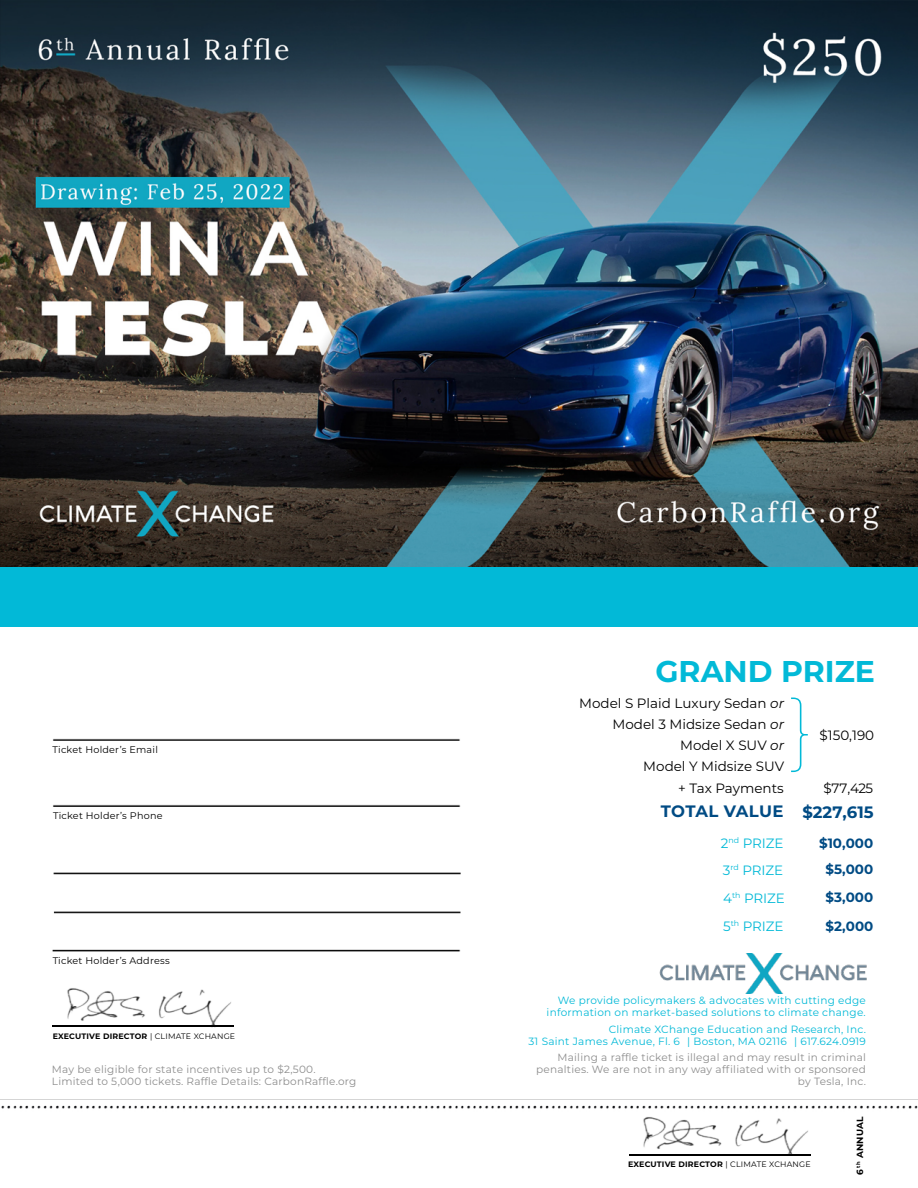
<style>
.page{position:relative;width:918px;height:1188px;background:#fff}
.page>*{position:absolute;margin:0;border:0;box-sizing:border-box;transform-origin:0 0}
.t1{font:100 79.65px "Montserrat";color:#02b9d7}
.t2{font:700 30px "Montserrat";color:#02b9d7}
.t3{font:700 16.5px "Montserrat";letter-spacing:.005em;color:#004b84}
.t4{font:13.5px/21px "Montserrat";color:#000;text-align:right}
.t5{font:13.5px "Montserrat";letter-spacing:-.01em;color:#02b9d7}
.t6{font:700 13.5px "Montserrat";color:#004b84}
.t7{font:10.5px/12px "Montserrat";letter-spacing:.025em;color:#8c8c8c}
.t8{font:10.5px/12px "Montserrat";letter-spacing:.025em;color:#02b9d7;text-align:right}
.t9{font:9.6px "Montserrat";letter-spacing:.025em;color:#000}
.t10{font:700 9px "Montserrat";color:#000}
.t11{font:700 7.8px "Montserrat";letter-spacing:.02em;color:#000}
.s1{font-weight:400}
.s2{font-style:italic}
</style>
<div class="page">
<img style="left:633px;top:1117px;width:178px;height:39px">
<img style="left:53px;top:738px;width:407px;height:3px">
<img style="left:53px;top:804px;width:408px;height:3px">
<img style="left:53px;top:872px;width:408px;height:3px">
<img style="left:53px;top:911px;width:408px;height:3px">
<img style="left:52px;top:949px;width:409px;height:3px">
<img style="left:1px;top:1105px;width:917px;height:4px">
<div style="left:0;top:567px;width:918px;height:60px;background:#02b9d7"></div>
<img style="left:659px;top:954px;width:208px;height:40px">
<img style="left:0;top:0;width:918px;height:567px">
<hr style="left:629px;top:1154px;width:181px;height:1px;background:#000">
<img style="left:56px;top:988px;width:178px;height:40px">
<hr style="left:53px;top:1025px;width:181px;height:1px;background:#000">
<p class="t9" style="left:53px;top:743px;width:107px">Ticket Holder’s Email</p>
<p class="t9" style="left:53px;top:809px;width:111px">Ticket Holder’s Phone</p>
<p class="t9" style="left:53px;top:954px;width:119px">Ticket Holder’s Address</p>
<p class="t11" style="left:53px;top:1031px;width:184px">EXECUTIVE DIRECTOR <span class="s1">| CLIMATE XCHANGE</span></p>
<p class="t7" style="left:52px;top:1063px;width:306px">May be eligible for state incentives up to $2,500.<br>Limited to 5,000 tickets. Raffle Details: CarbonRaffle.org</p>
<h2 class="t2" style="left:656px;top:650px;width:221px">GRAND PRIZE</h2>
<h1 class="t1" style="left:789px;top:675px;width:25px">}</h1>
<p class="t4" style="left:579px;top:692px;width:207px">Model S Plaid Luxury Sedan <span class="s2">or<br></span>Model 3 Midsize Sedan <span class="s2">or<br></span>Model X SUV <span class="s2">or<br></span>Model Y Midsize SUV</p>
<p class="t4" style="left:820px;top:724px;width:56px">$150,190</p>
<p class="t4" style="left:678px;top:777px;width:107px">+ Tax Payments</p>
<h3 class="t3" style="left:661px;top:800px;width:124px">TOTAL VALUE</h3>
<p class="t5" style="left:721px;top:834px;width:64px">2<sup>nd</sup> PRIZE</p>
<p class="t4" style="left:823px;top:777px;width:51px">$77,425</p>
<h3 class="t3" style="left:803px;top:800px;width:73px">$227,615</h3>
<p class="t6" style="left:819px;top:833px;width:56px">$10,000</p>
<p class="t5" style="left:723px;top:861px;width:62px">3<sup>rd</sup> PRIZE</p>
<p class="t6" style="left:826px;top:860px;width:49px">$5,000</p>
<p class="t5" style="left:723px;top:889px;width:63px">4<sup>th</sup> PRIZE</p>
<p class="t6" style="left:826px;top:888px;width:49px">$3,000</p>
<p class="t5" style="left:723px;top:917px;width:62px">5<sup>th</sup> PRIZE</p>
<p class="t6" style="left:826px;top:916px;width:49px">$2,000</p>
<p class="t8" style="left:547px;top:994px;width:321px">We provide policymakers &amp; advocates with cutting edge information on market-based solutions to climate change.</p>
<p class="t8" style="left:528px;top:1023px;width:339px">Climate XChange Education and Research, Inc.<br>31 Saint James Avenue, Fl. 6 | Boston, MA 02116 | 617.624.0919</p>
<p class="t7" style="left:536px;top:1051px;width:332px;text-align:right">Mailing a raffle ticket is illegal and may result in criminal penalties. We are not in any way affiliated with or sponsored by Tesla, Inc.</p>
<p class="t11" style="left:628px;top:1158px;width:184px">EXECUTIVE DIRECTOR <span class="s1">| CLIMATE XCHANGE</span></p>
<p class="t10" style="left:853px;top:1175px;width:59px;rotate:-90deg">6 <sup>th</sup> ANNUAL</p>
</div>
